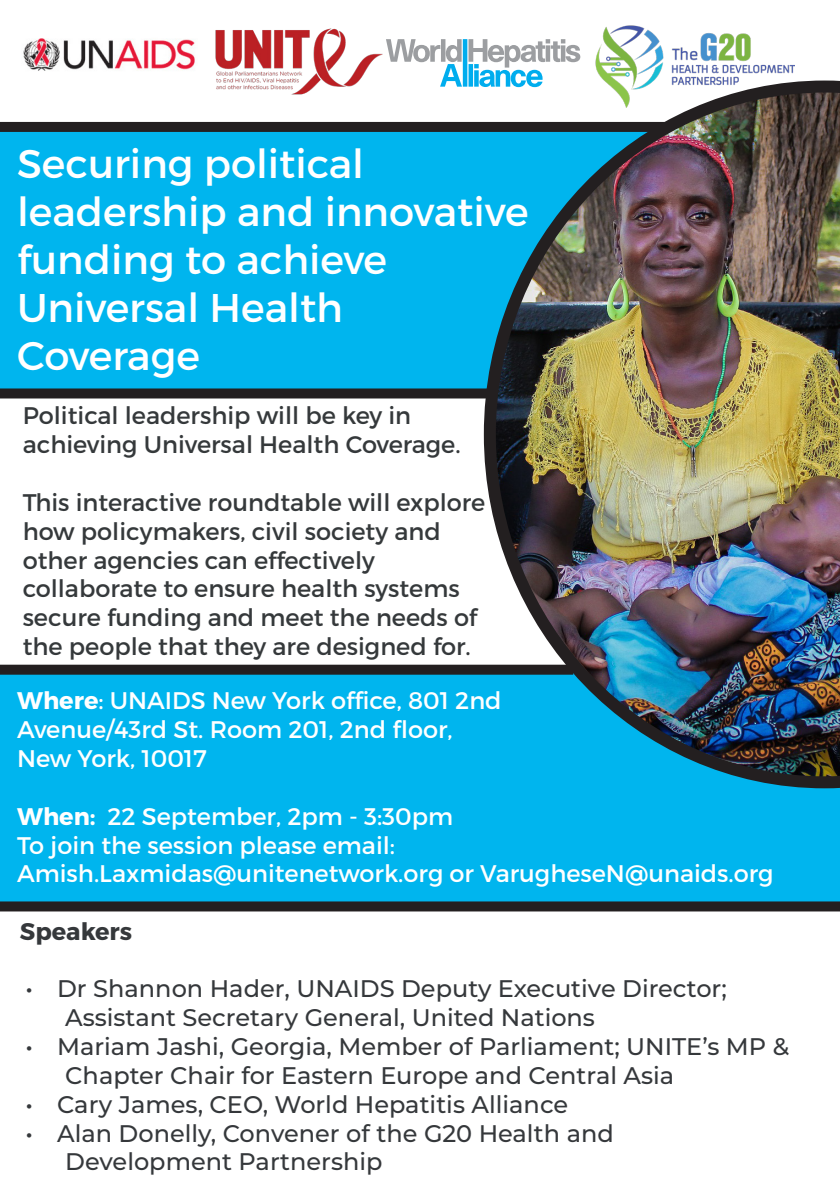
<style>
.page{position:relative;width:840px;height:1191px;background:#fff}
.page>*{position:absolute;margin:0;border:0;box-sizing:border-box;transform-origin:0 0}
.t1{font:40px/48px "Montserrat";color:#fff}
.t2{font:500 24px/28.8px "Montserrat";color:#35383b}
.t3{font:24px/28.8px "Montserrat";color:#35393b}
.Paragraph_Style_3{font:24px/28.8px "Montserrat";color:#fff}
.Paragraph_Style_2{font:700 24px "Montserrat";color:#35383b}
.s1{font-weight:700}
</style>
<div class="page">
<div style="left:0;top:669px;width:839px;height:235px;background:#00b5ee"></div>
<div style="left:0;top:122px;width:794px;height:272px;background:#00b5ee"></div>
<img style="left:595px;top:25px;width:199px;height:56px">
<svg style="left:386px;top:39px;width:194px;height:48px"></svg>
<img style="left:215px;top:28px;width:166px;height:67px">
<div style="left:0;top:388px;width:537px;height:10px;background:#231f20"></div>
<div style="left:0;top:664px;width:573px;height:10px;background:#231f20"></div>
<div style="left:0;top:901px;width:839px;height:10px;background:#231f20"></div>
<img style="left:483px;top:81px;width:356px;height:707px">
<div style="left:0;top:122px;width:669px;height:10px;background:#231f20"></div>
<img style="left:23px;top:38px;width:172px;height:33px">
<p class="t1" style="left:17px;top:139px;width:513px">Securing political leadership and innovative funding to achieve<br>Universal Health<br>Coverage</p>
<p class="t3" style="left:23px;top:401px;width:439px">Political leadership will be key in achieving Universal Health Coverage.</p>
<p class="t3" style="left:23px;top:488px;width:464px">This interactive roundtable will explore how policymakers, civil society and other agencies can effectively collaborate to ensure health systems secure funding and meet the needs of the people that they are designed for.</p>
<p class="Paragraph_Style_3" style="left:17px;top:686px;width:486px"><span class="s1">Where</span>: UNAIDS New York office, 801 2nd<br>Avenue/43rd St. Room 201, 2nd floor,<br>New York, 10017</p>
<p class="Paragraph_Style_3" style="left:17px;top:801px;width:757px"><span class="s1">When:</span> 22 September, 2pm - 3:30pm<br>To join the session please email:<br>Amish.Laxmidas@unitenetwork.org or VarugheseN@unaids.org</p>
<p class="Paragraph_Style_2" style="left:20px;top:917px;width:114px">Speakers</p>
<p class="t2" style="left:65px;top:973px;width:663px;text-indent:-40px">• Dr Shannon Hader, UNAIDS Deputy Executive Director;<br>Assistant Secretary General, United Nations</p>
<p class="t2" style="left:65px;top:1031px;width:725px;text-indent:-40px">• Mariam Jashi, Georgia, Member of Parliament; UNITE’s MP &amp;<br>Chapter Chair for Eastern Europe and Central Asia</p>
<p class="t2" style="left:26px;top:1088px;width:544px">• Cary James, CEO, World Hepatitis Alliance</p>
<p class="t2" style="left:65px;top:1117px;width:550px;text-indent:-40px">• Alan Donelly, Convener of the G20 Health and<br>Development Partnership</p>
</div>
